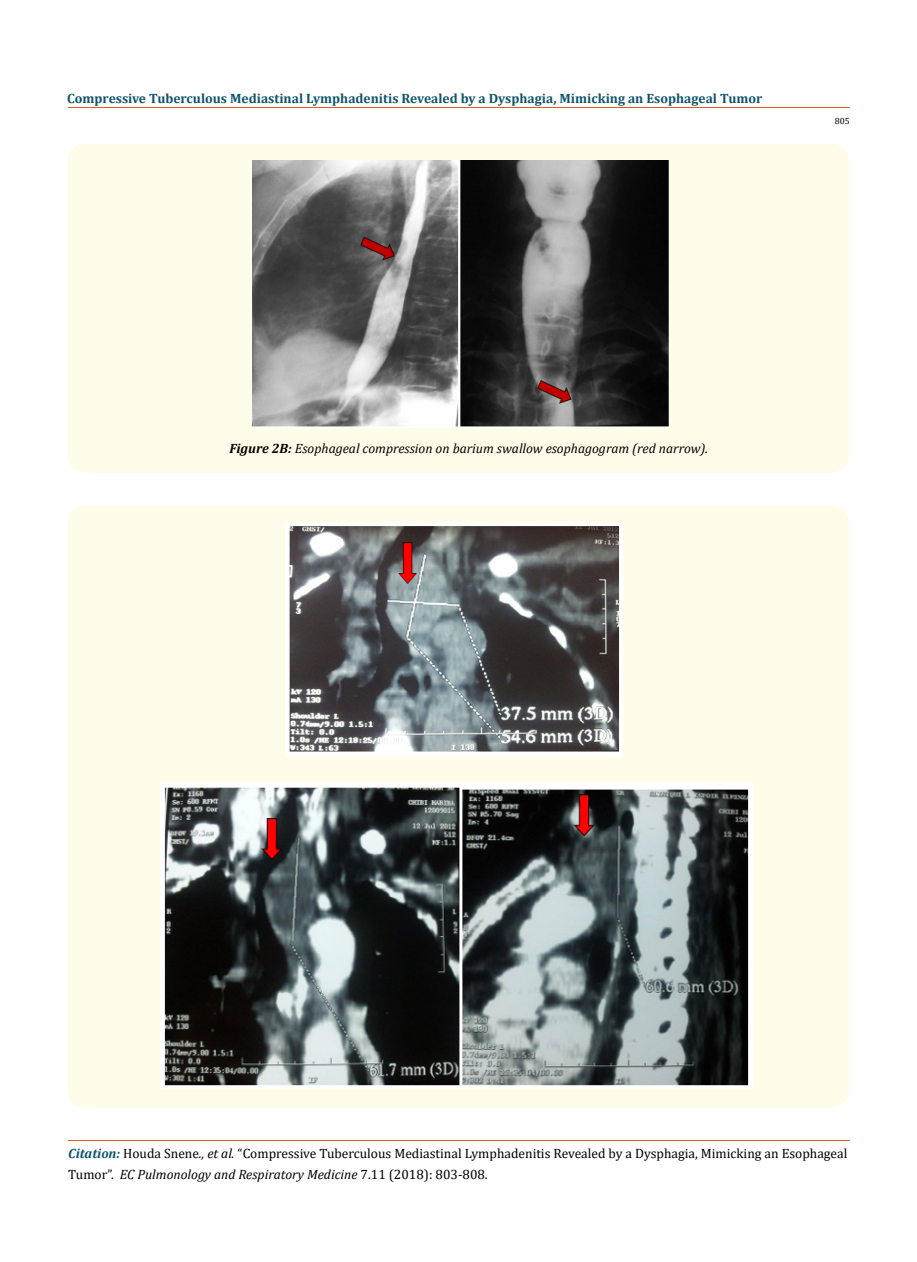
<style>
.page{position:relative;width:917px;height:1262px;background:#fff}
.page>*{position:absolute;margin:0;border:0;box-sizing:border-box;transform-origin:0 0}
.t1{font:13.5px/21px "Cambria";color:#000}
.t2{font:700 13.5px "Cambria";color:#0e546a}
.t3{font:italic 13.5px "Cambria";color:#000}
.t4{font:9px "Cambria";color:#000}
.s1{font-weight:700}
.s2{font-weight:700;font-style:italic;color:#0e546a}
.s3{font-style:italic}
</style>
<div class="page">
<hr style="left:68px;top:108px;width:781px;height:1px;background:#e05d1a">
<hr style="left:68px;top:1140px;width:781px;height:1px;background:#e05d1a">
<div style="left:67px;top:144px;width:782px;height:329px;background:#fffde9;border-radius:18px"></div>
<img style="left:252px;top:161px;width:416px;height:267px">
<div style="left:67px;top:505px;width:782px;height:602px;background:#fffde9;border-radius:18px"></div>
<img style="left:161px;top:782px;width:592px;height:306px">
<img style="left:285px;top:522px;width:337px;height:234px">
<p class="t2" style="left:67px;top:89px;width:696px">Compressive Tuberculous Mediastinal Lymphadenitis Revealed by a Dysphagia, Mimicking an Esophageal Tumor</p>
<p class="t4" style="left:834px;top:116px;width:16px">805</p>
<p class="t3" style="left:229px;top:438px;width:480px"><span class="s1">Figure 2B:</span> Esophageal compression on barium swallow esophagogram (red narrow).</p>
<p class="t1" style="left:68px;top:1142px;width:780px"><span class="s2">Citation:</span> Houda Snene<span class="s3">., et al.</span> “Compressive Tuberculous Mediastinal Lymphadenitis Revealed by a Dysphagia, Mimicking an Esophageal<br>Tumor”. <span class="s3">EC Pulmonology and Respiratory Medicine</span> 7.11 (2018): 803-808.</p>
</div>
